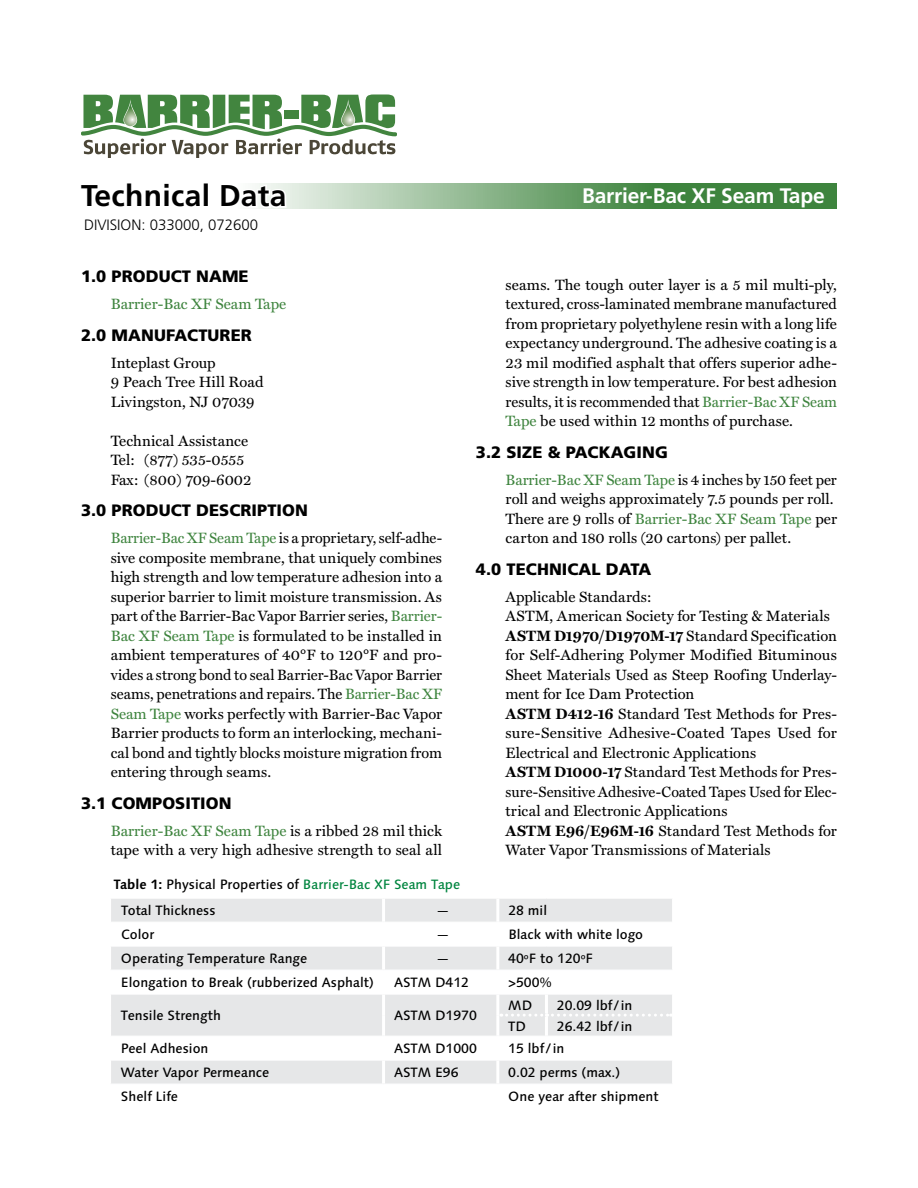
<style>
.page{position:relative;width:918px;height:1188px;background:#fff}
.page>*{position:absolute;margin:0;border:0;box-sizing:border-box;transform-origin:0 0}
.t1{font:700 30px "Frutiger LT Std";letter-spacing:.01em;color:#000}
.t2{font:700 21px "Frutiger LT Std";letter-spacing:-.01em;color:#fff}
.t3{font:900 16.5px "Frutiger LT Std";letter-spacing:.005em;color:#000}
.t4{font:15px/19.5px "Miller Text";letter-spacing:.005em;color:#000}
.t5{font:300 15px "Frutiger LT Std";color:#000}
.t6{font:15px "Miller Text";color:#3e843e}
.t7{font:500 13.5px/26px "Linotype Syntax";color:#000}
.s1{color:#3e843e}
.s2{font-weight:700}
.s3{color:#00853f}
</style>
<div class="page">
<svg style="left:111px;top:899px;width:390px;height:185px;fill:#e6e7e8"></svg>
<hr style="left:110px;top:970px;width:274px;height:1px;background:#fff">
<hr style="left:384px;top:970px;width:114px;height:1px;background:#fff">
<hr style="left:498px;top:970px;width:48px;height:1px;background:#fff">
<hr style="left:382px;top:899px;width:3px;height:23px;background:#fff">
<hr style="left:496px;top:899px;width:3px;height:23px;background:#fff">
<hr style="left:382px;top:922px;width:3px;height:24px;background:#fff">
<hr style="left:496px;top:922px;width:3px;height:24px;background:#fff">
<hr style="left:382px;top:946px;width:3px;height:24px;background:#fff">
<hr style="left:496px;top:946px;width:3px;height:24px;background:#fff">
<hr style="left:382px;top:971px;width:3px;height:23px;background:#fff">
<hr style="left:496px;top:971px;width:3px;height:23px;background:#fff">
<hr style="left:382px;top:994px;width:3px;height:21px;background:#fff">
<hr style="left:382px;top:1015px;width:3px;height:21px;background:#fff">
<hr style="left:382px;top:1036px;width:3px;height:24px;background:#fff">
<hr style="left:496px;top:1036px;width:3px;height:24px;background:#fff">
<hr style="left:382px;top:1060px;width:3px;height:24px;background:#fff">
<hr style="left:496px;top:1060px;width:3px;height:24px;background:#fff">
<hr style="left:111px;top:922px;width:273px;height:1px;background:#fff">
<hr style="left:384px;top:922px;width:114px;height:1px;background:#fff">
<hr style="left:111px;top:946px;width:273px;height:1px;background:#fff">
<hr style="left:384px;top:946px;width:114px;height:1px;background:#fff">
<hr style="left:111px;top:994px;width:273px;height:1px;background:#fff">
<hr style="left:384px;top:994px;width:114px;height:1px;background:#fff">
<hr style="left:111px;top:1036px;width:273px;height:1px;background:#fff">
<hr style="left:384px;top:1036px;width:114px;height:1px;background:#fff">
<hr style="left:111px;top:1060px;width:273px;height:1px;background:#fff">
<hr style="left:384px;top:1060px;width:114px;height:1px;background:#fff">
<hr style="left:498px;top:1060px;width:48px;height:1px;background:#fff">
<hr style="left:498px;top:922px;width:48px;height:1px;background:#fff">
<hr style="left:498px;top:946px;width:48px;height:1px;background:#fff">
<hr style="left:498px;top:994px;width:48px;height:1px;background:#fff">
<hr style="left:498px;top:1036px;width:48px;height:1px;background:#fff">
<hr style="left:496px;top:994px;width:3px;height:21px;background:#fff">
<hr style="left:496px;top:1015px;width:3px;height:21px;background:#fff">
<svg style="left:501px;top:899px;width:171px;height:185px"></svg>
<svg style="left:288px;top:183px;width:549px;height:26px;background:#76a776"></svg>
<svg style="left:257px;top:183px;width:31px;height:26px"></svg>
<svg style="left:81px;top:94px;width:316px;height:64px"></svg>
<h1 class="t1" style="left:81px;top:178px;width:207px">Technical Data</h1>
<p class="t5" style="left:84px;top:217px;width:176px">DIVISION: 033000, 072600</p>
<p class="t3" style="left:81px;top:266px;width:169px">1.0 PRODUCT NAME</p>
<p class="t6" style="left:111px;top:295px;width:177px">Barrier-Bac XF Seam Tape</p>
<p class="t3" style="left:81px;top:325px;width:172px">2.0 MANUFACTURER</p>
<p class="t4" style="left:111px;top:353px;width:155px">Inteplast Group<br>9 Peach Tree Hill Road<br>Livingston, NJ 07039</p>
<p class="t4" style="left:111px;top:431px;width:142px">Technical Assistance<br>Tel: (877) 535-0555<br>Fax: (800) 709-6002</p>
<p class="t3" style="left:81px;top:500px;width:228px">3.0 PRODUCT DESCRIPTION</p>
<p class="t4" style="left:111px;top:528px;width:333px;text-align:justify"><span class="s1">Barrier-Bac XF Seam Tape</span> is a proprietary, self-adhe&shy;sive composite membrane, that uniquely combines high strength and low temperature adhesion into a superior barrier to limit moisture transmission. As part of the Barrier-Bac Vapor Barrier series, <span class="s1">Barrier-Bac XF Seam Tape</span> is formulated to be installed in ambient temperatures of 40°F to 120°F and pro&shy;vides a strong bond to seal Barrier-Bac Vapor Barrier seams, penetrations and repairs. The <span class="s1">Barrier-Bac XF Seam Tape</span> works perfectly with Barrier-Bac Vapor Barrier products to form an interlocking, mechani&shy;cal bond and tightly blocks moisture migration from entering through seams.</p>
<p class="t3" style="left:81px;top:793px;width:152px">3.1 COMPOSITION</p>
<p class="t4" style="left:111px;top:821px;width:333px"><span class="s1">Barrier-Bac XF Seam Tape</span> is a ribbed 28 mil thick tape with a very high adhesive strength to seal all</p>
<h2 class="t2" style="left:582px;top:183px;width:244px">Barrier-Bac XF Seam Tape</h2>
<p class="t4" style="left:506px;top:275px;width:333px;text-align:justify">seams. The tough outer layer is a 5 mil multi-ply, textured, cross-laminated membrane manufactured from proprietary polyethylene resin with a long life expectancy underground. The adhesive coating is a 23 mil modified asphalt that offers superior adhe&shy;sive strength in low temperature. For best adhesion results, it is recommended that <span class="s1">Barrier-Bac XF Seam Tape</span> be used within 12 months of purchase.</p>
<p class="t3" style="left:476px;top:442px;width:194px">3.2 SIZE &amp; PACKAGING</p>
<p class="t4" style="left:506px;top:470px;width:333px"><span class="s1">Barrier-Bac XF Seam Tape</span> is 4 inches by 150 feet per roll and weighs approximately 7.5 pounds per roll.<br>There are 9 rolls of <span class="s1">Barrier-Bac XF Seam Tape</span> per carton and 180 rolls (20 cartons) per pallet.</p>
<p class="t3" style="left:476px;top:559px;width:177px">4.0 TECHNICAL DATA</p>
<p class="t4" style="left:506px;top:587px;width:333px">Applicable Standards:<br>ASTM, American Society for Testing &amp; Materials <span class="s2">ASTM D1970/D1970M-17</span> Standard Specification for Self-Adhering Polymer Modified Bituminous Sheet Materials Used as Steep Roofing Underlay&shy;ment for Ice Dam Protection<br><span class="s2">ASTM D412-16</span> Standard Test Methods for Pres&shy;sure-Sensitive Adhesive-Coated Tapes Used for Electrical and Electronic Applications<br><span class="s2">ASTM D1000-17</span> Standard Test Methods for Pres&shy;sure-Sensitive Adhesive-Coated Tapes Used for Elec&shy;trical and Electronic Applications<br><span class="s2">ASTM E96/E96M-16</span> Standard Test Methods for Water Vapor Transmissions of Materials</p>
<p class="t7" style="left:121px;top:872px;width:341px;text-indent:-8px"><span class="s2">Table 1:</span> Physical Properties of <span class="s3">Barrier-Bac XF Seam Tape<br></span>Total Thickness</p>
<p class="t7" style="left:436px;top:898px;width:15px">—</p>
<p class="t7" style="left:508px;top:898px;width:40px">28 mil</p>
<p class="t7" style="left:121px;top:922px;width:35px">Color</p>
<p class="t7" style="left:436px;top:922px;width:15px">—</p>
<p class="t7" style="left:508px;top:922px;width:136px">Black with white logo</p>
<p class="t7" style="left:121px;top:946px;width:188px">Operating Temperature Range</p>
<p class="t7" style="left:436px;top:946px;width:15px">—</p>
<p class="t7" style="left:508px;top:946px;width:86px">40ºF to 120ºF</p>
<p class="t7" style="left:121px;top:970px;width:254px">Elongation to Break (rubberized Asphalt)</p>
<p class="t7" style="left:394px;top:970px;width:77px">ASTM D412</p>
<p class="t7" style="left:508px;top:970px;width:45px">&gt;500%</p>
<p class="t7" style="left:121px;top:1003px;width:101px">Tensile Strength</p>
<p class="t7" style="left:394px;top:1003px;width:84px">ASTM D1970</p>
<p class="t7" style="left:508px;top:992px;width:26px">MD</p>
<p class="t7" style="left:557px;top:992px;width:77px">20.09 lbf/in</p>
<p class="t7" style="left:508px;top:1013px;width:19px">TD</p>
<p class="t7" style="left:557px;top:1013px;width:77px">26.42 lbf/in</p>
<p class="t7" style="left:121px;top:1036px;width:89px">Peel Adhesion</p>
<p class="t7" style="left:394px;top:1036px;width:84px">ASTM D1000</p>
<p class="t7" style="left:508px;top:1036px;width:58px">15 lbf/in</p>
<p class="t7" style="left:121px;top:1060px;width:150px">Water Vapor Permeance</p>
<p class="t7" style="left:394px;top:1060px;width:66px">ASTM E96</p>
<p class="t7" style="left:508px;top:1060px;width:113px">0.02 perms (max.)</p>
<p class="t7" style="left:121px;top:1084px;width:58px">Shelf Life</p>
<p class="t7" style="left:508px;top:1084px;width:152px">One year after shipment</p>
</div>
